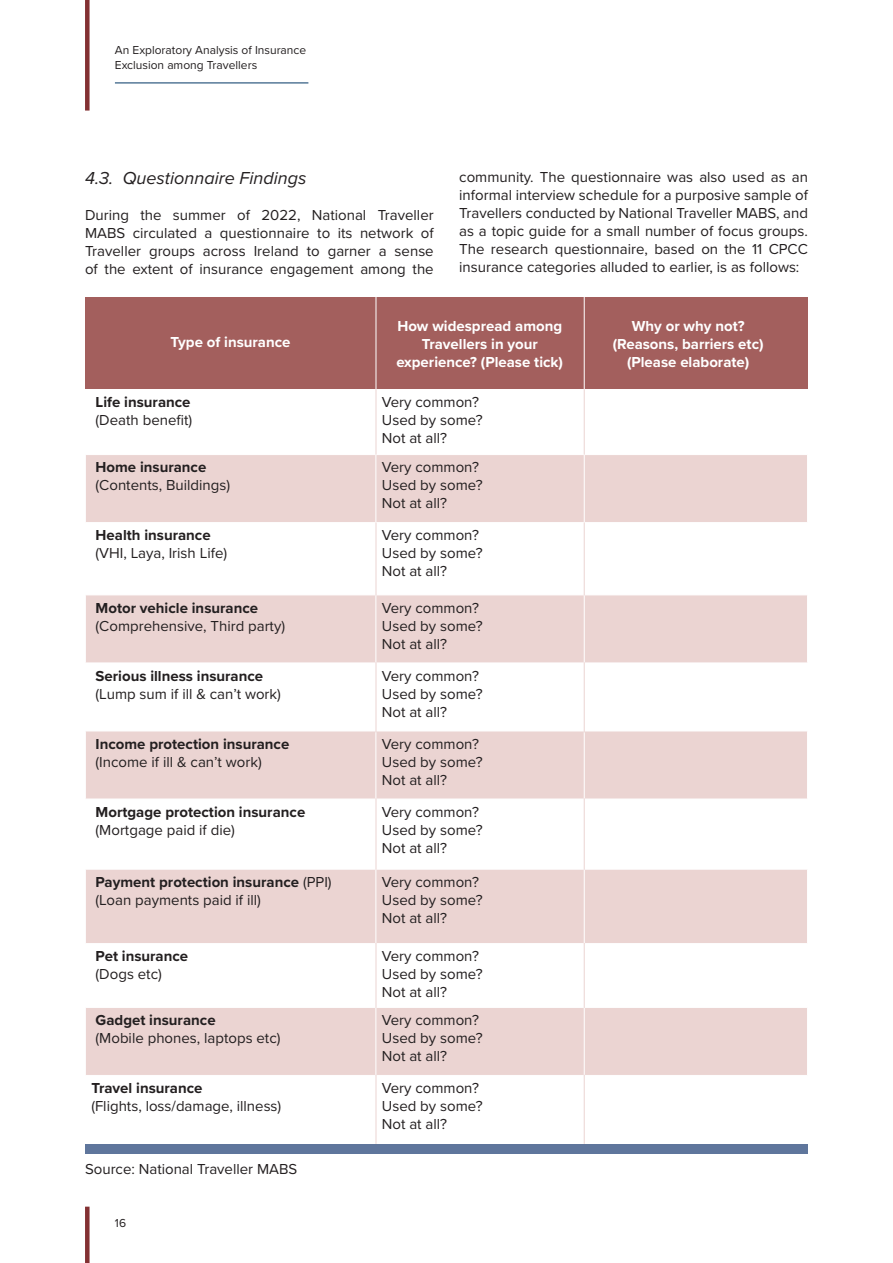
<style>
.page{position:relative;width:893px;height:1263px;background:#fff}
.page>*{position:absolute;margin:0;border:0;box-sizing:border-box;transform-origin:0 0}
.t1{font:italic 18px "Proxima Nova";color:#231f20}
.t2{font:15px/18px "Proxima Nova";color:#231f20;text-align:justify}
.t3{font:700 15px "Proxima Nova";color:#231f20}
.t4{font:700 15px/18px "Proxima Nova";color:#fff;text-align:center}
.t5{font:12px/14.4px "Proxima Nova";color:#231f20}
.s1{font-weight:400}
</style>
<div class="page">
<div style="left:85px;top:0;width:5px;height:111px;background:#833133"></div>
<div style="left:85px;top:1206px;width:5px;height:57px;background:#833133"></div>
<hr style="left:115px;top:83px;width:193px;height:1px;background:#023765">
<svg style="left:86px;top:389px;width:721px;height:686px"></svg>
<hr style="left:85px;top:454px;width:291px;height:1px;background:#fff">
<hr style="left:376px;top:454px;width:208px;height:1px;background:#fff">
<hr style="left:584px;top:454px;width:224px;height:1px;background:#fff">
<hr style="left:85px;top:522px;width:291px;height:1px;background:#fff">
<hr style="left:376px;top:522px;width:208px;height:1px;background:#fff">
<hr style="left:584px;top:522px;width:224px;height:1px;background:#fff">
<hr style="left:85px;top:595px;width:291px;height:1px;background:#fff">
<hr style="left:376px;top:595px;width:208px;height:1px;background:#fff">
<hr style="left:584px;top:595px;width:224px;height:1px;background:#fff">
<hr style="left:85px;top:663px;width:291px;height:1px;background:#fff">
<hr style="left:376px;top:663px;width:208px;height:1px;background:#fff">
<hr style="left:584px;top:663px;width:224px;height:1px;background:#fff">
<hr style="left:85px;top:731px;width:291px;height:1px;background:#fff">
<hr style="left:376px;top:731px;width:208px;height:1px;background:#fff">
<hr style="left:584px;top:731px;width:224px;height:1px;background:#fff">
<hr style="left:85px;top:799px;width:291px;height:1px;background:#fff">
<hr style="left:376px;top:799px;width:208px;height:1px;background:#fff">
<hr style="left:584px;top:799px;width:224px;height:1px;background:#fff">
<hr style="left:85px;top:869px;width:291px;height:1px;background:#fff">
<hr style="left:376px;top:869px;width:208px;height:1px;background:#fff">
<hr style="left:584px;top:869px;width:224px;height:1px;background:#fff">
<hr style="left:85px;top:943px;width:291px;height:1px;background:#fff">
<hr style="left:376px;top:943px;width:208px;height:1px;background:#fff">
<hr style="left:584px;top:943px;width:224px;height:1px;background:#fff">
<hr style="left:85px;top:1007px;width:291px;height:1px;background:#fff">
<hr style="left:376px;top:1007px;width:208px;height:1px;background:#fff">
<hr style="left:584px;top:1007px;width:224px;height:1px;background:#fff">
<hr style="left:376px;top:455px;width:1px;height:67px;background:#fff">
<hr style="left:584px;top:455px;width:1px;height:67px;background:#fff">
<hr style="left:376px;top:595px;width:1px;height:68px;background:#fff">
<hr style="left:584px;top:595px;width:1px;height:68px;background:#fff">
<hr style="left:376px;top:731px;width:1px;height:68px;background:#fff">
<hr style="left:584px;top:731px;width:1px;height:68px;background:#fff">
<hr style="left:376px;top:869px;width:1px;height:74px;background:#fff">
<hr style="left:584px;top:869px;width:1px;height:74px;background:#fff">
<hr style="left:376px;top:1008px;width:1px;height:67px;background:#fff">
<hr style="left:584px;top:1008px;width:1px;height:67px;background:#fff">
<div style="left:85px;top:298px;width:723px;height:91px;background:#a35f5d"></div>
<hr style="left:376px;top:290px;width:1px;height:99px;background:#fff">
<hr style="left:376px;top:389px;width:1px;height:66px;background:#ebd4d2">
<hr style="left:376px;top:522px;width:1px;height:73px;background:#ebd4d2">
<hr style="left:376px;top:662px;width:1px;height:70px;background:#ebd4d2">
<hr style="left:376px;top:798px;width:1px;height:72px;background:#ebd4d2">
<hr style="left:376px;top:943px;width:1px;height:65px;background:#ebd4d2">
<hr style="left:376px;top:1075px;width:1px;height:69px;background:#ebd4d2">
<hr style="left:584px;top:389px;width:1px;height:66px;background:#ebd4d2">
<hr style="left:584px;top:522px;width:1px;height:73px;background:#ebd4d2">
<hr style="left:584px;top:662px;width:1px;height:70px;background:#ebd4d2">
<hr style="left:584px;top:798px;width:1px;height:72px;background:#ebd4d2">
<hr style="left:584px;top:943px;width:1px;height:65px;background:#ebd4d2">
<hr style="left:584px;top:1075px;width:1px;height:69px;background:#ebd4d2">
<hr style="left:584px;top:294px;width:1px;height:95px;background:#fff">
<div style="left:85px;top:1144px;width:723px;height:10px;background:#5f769c"></div>
<p class="t5" style="left:115px;top:42px;width:193px">An Exploratory Analysis of Insurance<br>Exclusion among Travellers</p>
<p class="t1" style="left:85px;top:165px;width:223px">4.3. Questionnaire Findings</p>
<p class="t2" style="left:85px;top:206px;width:350px">During the summer of 2022, National Traveller MABS circulated a questionnaire to its network of Traveller groups across Ireland to garner a sense of the extent of insurance engagement among the</p>
<p class="t2" style="left:459px;top:167px;width:350px">community. The questionnaire was also used as an informal interview schedule for a purposive sample of Travellers conducted by National Traveller MABS, and as a topic guide for a small number of focus groups.<br>The research questionnaire, based on the 11 CPCC insurance categories alluded to earlier, is as follows:</p>
<p class="t4" style="left:170px;top:333px;width:122px">Type of insurance</p>
<p class="t3" style="left:96px;top:390px;width:97px">Life insurance</p>
<p class="t2" style="left:96px;top:410px;width:98px">(Death benefit)</p>
<p class="t3" style="left:96px;top:456px;width:112px">Home insurance</p>
<p class="t2" style="left:96px;top:476px;width:136px">(Contents, Buildings)</p>
<p class="t3" style="left:96px;top:524px;width:117px">Health insurance</p>
<p class="t2" style="left:96px;top:544px;width:133px">(VHI, Laya, Irish Life)</p>
<p class="t3" style="left:96px;top:596px;width:164px">Motor vehicle insurance</p>
<p class="t2" style="left:96px;top:616px;width:191px">(Comprehensive, Third party)</p>
<p class="t3" style="left:96px;top:665px;width:169px">Serious illness insurance</p>
<p class="t2" style="left:96px;top:684px;width:187px">(Lump sum if ill &amp; can’t work)</p>
<p class="t3" style="left:96px;top:733px;width:195px">Income protection insurance</p>
<p class="t2" style="left:96px;top:752px;width:168px">(Income if ill &amp; can’t work)</p>
<p class="t3" style="left:96px;top:801px;width:211px">Mortgage protection insurance</p>
<p class="t2" style="left:96px;top:820px;width:141px">(Mortgage paid if die)</p>
<p class="t3" style="left:96px;top:871px;width:238px">Payment protection insurance <span class="s1">(PPI)</span></p>
<p class="t2" style="left:96px;top:890px;width:167px">(Loan payments paid if ill)</p>
<p class="t3" style="left:96px;top:945px;width:94px">Pet insurance</p>
<p class="t2" style="left:96px;top:965px;width:68px">(Dogs etc)</p>
<p class="t3" style="left:96px;top:1009px;width:122px">Gadget insurance</p>
<p class="t2" style="left:96px;top:1028px;width:186px">(Mobile phones, laptops etc)</p>
<p class="t3" style="left:91px;top:1077px;width:113px">Travel insurance</p>
<p class="t2" style="left:91px;top:1096px;width:191px">(Flights, loss/damage, illness)</p>
<p class="t2" style="left:85px;top:1159px;width:214px">Source: National Traveller MABS</p>
<p class="t5" style="left:115px;top:1215px;width:13px">16</p>
<p class="t4" style="left:396px;top:317px;width:168px">How widespread among<br>Travellers in your experience? (Please tick)</p>
<p class="t4" style="left:632px;top:317px;width:114px">Why or why not?</p>
<p class="t4" style="left:397px;top:320px;width:168px">Travellers in your experience? (Please tick)</p>
<p class="t4" style="left:620px;top:320px;width:152px">(Reasons, barriers etc)</p>
<p class="t4" style="left:635px;top:356px;width:124px">(Please elaborate)</p>
<p class="t4" style="left:613px;top:335px;width:152px">(Reasons, barriers etc)</p>
<p class="t4" style="left:627px;top:353px;width:124px">(Please elaborate)</p>
<p class="t2" style="left:382px;top:392px;width:99px">Very common?</p>
<p class="t2" style="left:382px;top:410px;width:102px">Used by some?</p>
<p class="t2" style="left:382px;top:428px;width:67px">Not at all?</p>
<p class="t2" style="left:382px;top:458px;width:99px">Very common?</p>
<p class="t2" style="left:382px;top:476px;width:102px">Used by some?</p>
<p class="t2" style="left:382px;top:494px;width:67px">Not at all?</p>
<p class="t2" style="left:382px;top:526px;width:99px">Very common?</p>
<p class="t2" style="left:382px;top:544px;width:102px">Used by some?</p>
<p class="t2" style="left:382px;top:562px;width:67px">Not at all?</p>
<p class="t2" style="left:382px;top:598px;width:99px">Very common?</p>
<p class="t2" style="left:382px;top:616px;width:102px">Used by some?</p>
<p class="t2" style="left:382px;top:634px;width:67px">Not at all?</p>
<p class="t2" style="left:382px;top:666px;width:99px">Very common?</p>
<p class="t2" style="left:382px;top:684px;width:102px">Used by some?</p>
<p class="t2" style="left:382px;top:702px;width:67px">Not at all?</p>
<p class="t2" style="left:382px;top:734px;width:99px">Very common?</p>
<p class="t2" style="left:382px;top:752px;width:102px">Used by some?</p>
<p class="t2" style="left:382px;top:770px;width:67px">Not at all?</p>
<p class="t2" style="left:382px;top:802px;width:99px">Very common?</p>
<p class="t2" style="left:382px;top:820px;width:102px">Used by some?</p>
<p class="t2" style="left:382px;top:838px;width:67px">Not at all?</p>
<p class="t2" style="left:382px;top:872px;width:99px">Very common?</p>
<p class="t2" style="left:382px;top:890px;width:102px">Used by some?</p>
<p class="t2" style="left:382px;top:908px;width:67px">Not at all?</p>
<p class="t2" style="left:382px;top:947px;width:99px">Very common?</p>
<p class="t2" style="left:382px;top:965px;width:102px">Used by some?</p>
<p class="t2" style="left:382px;top:983px;width:67px">Not at all?</p>
<p class="t2" style="left:382px;top:1010px;width:99px">Very common?</p>
<p class="t2" style="left:382px;top:1028px;width:102px">Used by some?</p>
<p class="t2" style="left:382px;top:1046px;width:67px">Not at all?</p>
<p class="t2" style="left:382px;top:1078px;width:99px">Very common?</p>
<p class="t2" style="left:382px;top:1096px;width:102px">Used by some?</p>
<p class="t2" style="left:382px;top:1114px;width:67px">Not at all?</p>
</div>
